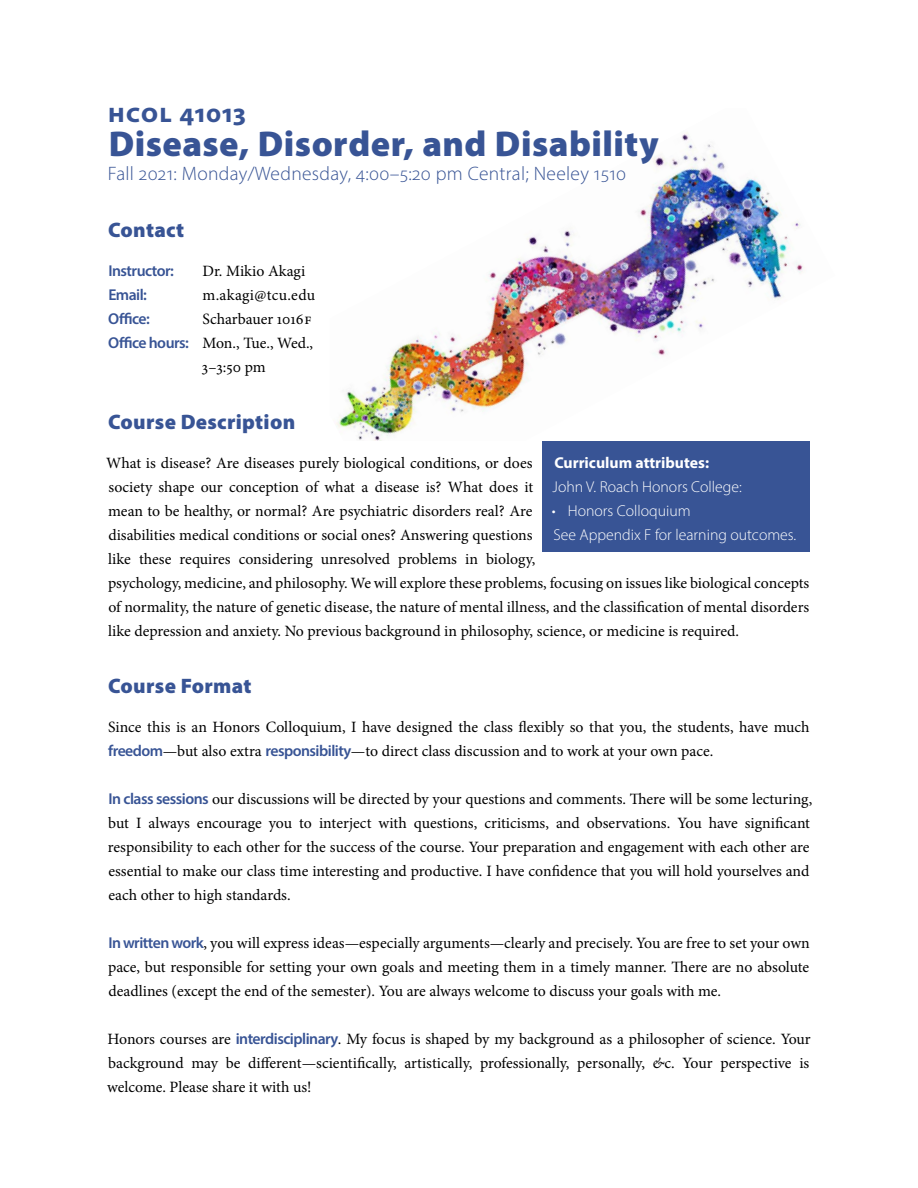
<style>
.page{position:relative;width:918px;height:1188px;background:#fff}
.page>*{position:absolute;margin:0;border:0;box-sizing:border-box;transform-origin:0 0}
.Title_course_title{font:900 36px "Myriad Pro";letter-spacing:.015em;color:#385495}
.Title_course_code{font:700 27px "Myriad Pro";color:#385495}
.Heading_2{font:900 21px "Myriad Pro";letter-spacing:.015em;color:#385495}
.Title_course_info{font:300 19.5px "Myriad Pro";letter-spacing:.015em;color:#385495}
.Syl_body{font:15.75px/24px "Minion Pro";color:#000}
.Box_text{font:300 15.75px "Myriad Pro";color:#fff}
.Syl_contact{font:15.75px/24px "Minion Pro";color:#000}
.Syl_contact-2{font:600 15.75px "Myriad Pro";letter-spacing:-.035em;color:#385495}
.Box_text-2{font:700 15.75px "Myriad Pro";color:#fff}
.Syl_contact-3{font:15.75px "Minion Pro";letter-spacing:.02em;color:#000}
.s1{font-weight:900;font-stretch:semi-expanded;font-size:21px}
.s2{font-family:"Myriad Pro";font-weight:600;color:#385495}
.s3{font-style:italic}
</style>
<div class="page">
<img style="left:336px;top:132px;width:467px;height:309px">
<div style="left:542px;top:441px;width:268px;height:111px;background:#385495"></div>
<h1 class="Title_course_code" style="left:109px;top:95px;width:139px"><span class="s1">HCOL</span> 41013</h1>
<h1 class="Title_course_title" style="left:109px;top:120px;width:552px">Disease, Disorder, and Disability</h1>
<p class="Title_course_info" style="left:108px;top:162px;width:520px">Fall 2021: Monday/Wednesday, 4:00–5:20 pm Central; Neeley 1510</p>
<h2 class="Heading_2" style="left:108px;top:216px;width:78px">Contact</h2>
<p class="Syl_contact-2" style="left:108px;top:261px;width:67px">Instructor:</p>
<p class="Syl_contact" style="left:202px;top:259px;width:104px">Dr. Mikio Akagi</p>
<p class="Syl_contact-2" style="left:108px;top:285px;width:40px">Email:</p>
<p class="Syl_contact-3" style="left:202px;top:284px;width:114px">m.akagi@tcu.edu</p>
<p class="Syl_contact-2" style="left:108px;top:309px;width:43px">Office:</p>
<p class="Syl_contact" style="left:203px;top:307px;width:111px">Scharbauer 1016F</p>
<p class="Syl_contact" style="left:202px;top:331px;width:113px;text-indent:-94px"><span class="s2">Office hours:</span> Mon., Tue., Wed.,<br>3–3:50 pm</p>
<h2 class="Heading_2" style="left:108px;top:408px;width:189px">Course Description</h2>
<p class="Syl_body" style="left:106px;top:451px;width:705px">What is disease? Are diseases purely biological conditions, or does<br>society shape our conception of what a disease is? What does it<br>mean to be healthy, or normal? Are psychiatric disorders real? Are<br>disabilities medical conditions or social ones? Answering questions<br>like these requires considering unresolved problems in biology,<br>psychology, medicine, and philosophy. We will explore these problems, focusing on issues like biological concepts of normality, the nature of genetic disease, the nature of mental illness, and the classification of mental disorders like depression and anxiety. No previous background in philosophy, science, or medicine is required.</p>
<h2 class="Heading_2" style="left:108px;top:672px;width:145px">Course Format</h2>
<p class="Syl_body" style="left:108px;top:715px;width:703px">Since this is an Honors Colloquium, I have designed the class flexibly so that you, the students, have much <span class="s2">freedom</span>—but also extra <span class="s2">responsibility</span>—to direct class discussion and to work at your own pace.</p>
<p class="Syl_body" style="left:108px;top:787px;width:706px"><span class="s2">In class sessions</span> our discussions will be directed by your questions and comments. There will be some lecturing, but I always encourage you to interject with questions, criticisms, and observations. You have significant responsibility to each other for the success of the course. Your preparation and engagement with each other are essential to make our class time interesting and productive. I have confidence that you will hold yourselves and each other to high standards.</p>
<p class="Syl_body" style="left:108px;top:931px;width:703px;text-align:justify"><span class="s2">In written work</span>, you will express ideas—especially arguments—clearly and precisely. You are free to set your own pace, but responsible for setting your own goals and meeting them in a timely manner. There are no absolute deadlines (except the end of the semester). You are always welcome to discuss your goals with me.</p>
<p class="Syl_body" style="left:107px;top:1027px;width:705px;text-align:justify">Honors courses are <span class="s2">interdisciplinary</span>. My focus is shaped by my background as a philosopher of science. Your background may be different—scientifically, artistically, professionally, personally, <span class="s3">&amp;</span>c. Your perspective is welcome. Please share it with us!</p>
<p class="Box_text-2" style="left:554px;top:452px;width:156px">Curriculum attributes:</p>
<p class="Box_text" style="left:553px;top:477px;width:191px">John V. Roach Honors College:</p>
<p class="Box_text" style="left:552px;top:501px;width:140px">• Honors Colloquium</p>
<p class="Box_text" style="left:553px;top:525px;width:244px">See Appendix F for learning outcomes.</p>
</div>
